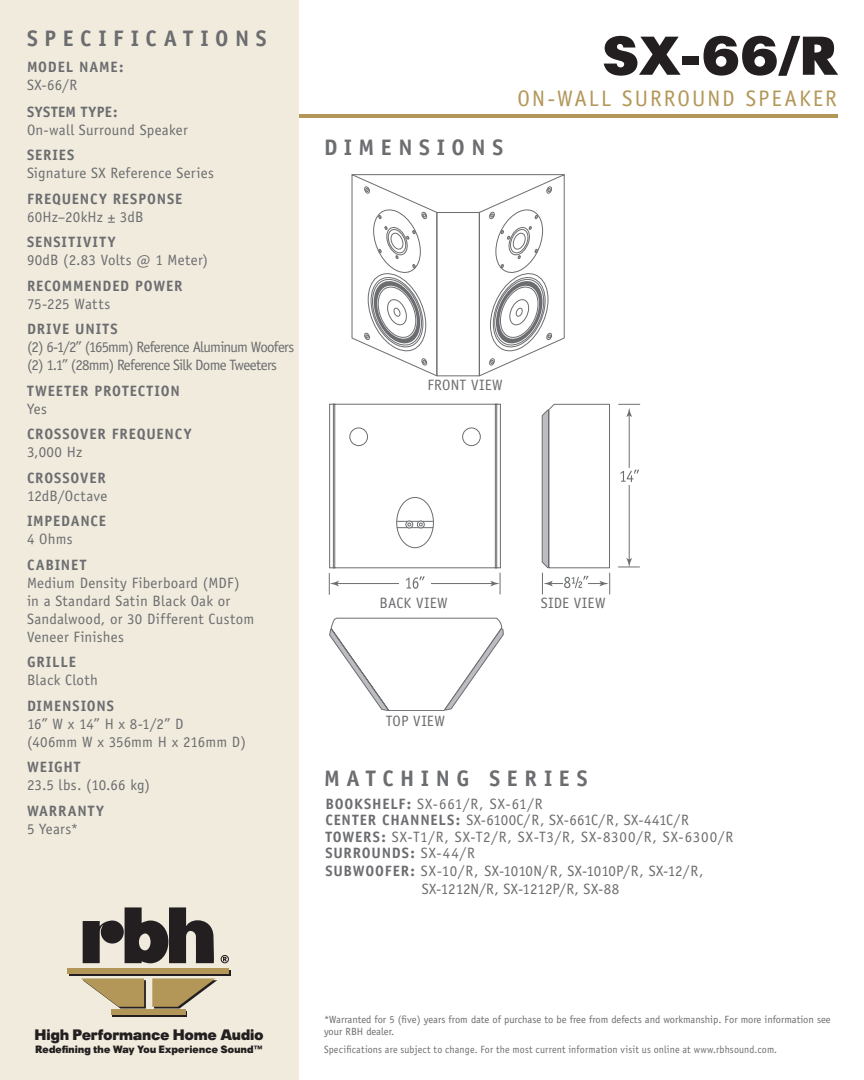
<style>
.page{position:relative;width:864px;height:1080px;background:#fff}
.page>*{position:absolute;margin:0;border:0;box-sizing:border-box;transform-origin:0 0}
.FrontModel{font:900 54px "Plak";color:#231f20}
.BackSpecificationsTi{font:700 22.5px "Officina Sans";letter-spacing:.29em;color:#6c6d70}
.FrontType{font:22.5px "Officina Sans";letter-spacing:.09em;color:#b39758}
.BackTechTxt{font:15px/18px "Officina Sans";letter-spacing:.015em;color:#6c6d70}
.BackTechTxtBd{font:700 15px "Officina Sans";letter-spacing:.055em;color:#6c6d70}
.BackTechTxt-2{font:15px/18px "Officina Sans";letter-spacing:-.05em;color:#6c6d70}
.Tech_Info_Text{font:15px/18px "Officina Sans";letter-spacing:.005em;color:#6c6d70}
.BackTechTxt-3{font:15px "Officina Sans";letter-spacing:.06em;color:#6c6d70}
.Redefining_tag_line{font:900 15px "Plak";letter-spacing:.025em;color:#231f20}
.Tech_Info_Text-2{font:700 15px "Officina Sans";letter-spacing:.03em;color:#6c6d70}
.BackTechTxtBd-2{font:700 15px "Officina Sans";letter-spacing:.075em;color:#6c6d70}
.footnote{font:10.5px/12px "Officina Sans";color:#6c6d70}
.BackPolicyTag{font:10.5px "Officina Sans";letter-spacing:.015em;color:#6c6d70;scale:.95 1}
.Redefining_tag_line-2{font:900 10.5px "Plak";letter-spacing:.03em;color:#231f20}
.s1{font-weight:700}
.s2{font-weight:400}
</style>
<div class="page">
<hr style="left:272px;top:114px;width:566px;height:3px;background:#b39758">
<div style="left:0;top:0;width:298px;height:1080px;background:#f0ebdd"></div>
<div style="left:69px;top:970px;width:162px;height:6px;background:#231f20"></div>
<div style="left:68px;top:968px;width:161px;height:6px;background:#b39758"></div>
<div style="left:113px;top:1011px;width:74px;height:6px;background:#231f20"></div>
<div style="left:111px;top:1010px;width:74px;height:5px;background:#b39758"></div>
<svg style="left:152px;top:978px;width:65px;height:31px"></svg>
<svg style="left:81px;top:978px;width:65px;height:31px"></svg>
<svg style="left:83px;top:907px;width:131px;height:56px"></svg>
<svg style="left:221px;top:955px;width:8px;height:8px"></svg>
<svg style="left:329px;top:617px;width:175px;height:94px"></svg>
<svg style="left:351px;top:174px;width:214px;height:203px"></svg>
<hr style="left:629px;top:415px;width:1px;height:145px;background:#6c6f71">
<svg style="left:619px;top:404px;width:21px;height:13px"></svg>
<svg style="left:618px;top:558px;width:22px;height:10px"></svg>
<div style="left:621px;top:468px;width:17px;height:17px;background:#fff"></div>
<svg style="left:620px;top:470px;width:19px;height:12px"></svg>
<svg style="left:541px;top:403px;width:69px;height:191px"></svg>
<svg style="left:329px;top:403px;width:172px;height:191px"></svg>
<p class="BackSpecificationsTi" style="left:27px;top:24px;width:241px">SPECIFICATIONS</p>
<p class="BackTechTxtBd" style="left:27px;top:57px;width:98px">MODEL NAME:</p>
<p class="BackTechTxt" style="left:27px;top:75px;width:52px">SX-66/R</p>
<p class="Tech_Info_Text-2" style="left:27px;top:102px;width:92px">SYSTEM TYPE:</p>
<p class="BackTechTxt" style="left:27px;top:120px;width:162px">On-wall Surround Speaker</p>
<p class="BackTechTxtBd" style="left:27px;top:146px;width:49px">SERIES</p>
<p class="BackTechTxt" style="left:27px;top:164px;width:189px">Signature SX Reference Series</p>
<p class="BackTechTxtBd" style="left:27px;top:189px;width:157px">FREQUENCY RESPONSE</p>
<p class="BackTechTxt" style="left:27px;top:207px;width:118px">60Hz–20kHz ± 3dB</p>
<p class="BackTechTxtBd-2" style="left:27px;top:233px;width:90px">SENSITIVITY</p>
<p class="BackTechTxt" style="left:27px;top:251px;width:183px">90dB (2.83 Volts @ 1 Meter)</p>
<p class="BackTechTxtBd" style="left:27px;top:276px;width:157px">RECOMMENDED POWER</p>
<p class="BackTechTxt" style="left:27px;top:294px;width:85px">75-225 Watts</p>
<p class="BackTechTxtBd" style="left:27px;top:320px;width:92px">DRIVE UNITS</p>
<p class="BackTechTxt-2" style="left:27px;top:338px;width:269px">(2) 6-1/2” (165mm) Reference Aluminum Woofers (2) 1.1” (28mm) Reference Silk Dome Tweeters</p>
<p class="BackTechTxtBd" style="left:27px;top:381px;width:154px">TWEETER PROTECTION</p>
<p class="BackTechTxt" style="left:27px;top:399px;width:21px">Yes</p>
<p class="BackTechTxtBd" style="left:27px;top:425px;width:166px">CROSSOVER FREQUENCY</p>
<p class="BackTechTxt" style="left:27px;top:443px;width:57px">3,000 Hz</p>
<p class="BackTechTxtBd" style="left:27px;top:468px;width:80px">CROSSOVER</p>
<p class="BackTechTxt" style="left:27px;top:486px;width:82px">12dB/Octave</p>
<p class="BackTechTxtBd" style="left:27px;top:512px;width:81px">IMPEDANCE</p>
<p class="BackTechTxt" style="left:27px;top:530px;width:47px">4 Ohms</p>
<p class="BackTechTxtBd" style="left:27px;top:555px;width:61px">CABINET</p>
<p class="BackTechTxt" style="left:27px;top:573px;width:229px">Medium Density Fiberboard (MDF) in a Standard Satin Black Oak or<br>Sandalwood, or 30 Different Custom<br>Veneer Finishes</p>
<p class="BackTechTxtBd" style="left:27px;top:653px;width:51px">GRILLE</p>
<p class="BackTechTxt" style="left:27px;top:671px;width:72px">Black Cloth</p>
<p class="BackTechTxtBd" style="left:27px;top:696px;width:89px">DIMENSIONS</p>
<p class="Tech_Info_Text" style="left:27px;top:714px;width:221px">16” W x 14” H x 8-1/2” D<br>(406mm W x 356mm H x 216mm D)</p>
<p class="BackTechTxtBd" style="left:27px;top:758px;width:55px">WEIGHT</p>
<p class="Tech_Info_Text" style="left:27px;top:776px;width:125px">23.5 lbs. (10.66 kg)</p>
<p class="BackTechTxtBd" style="left:27px;top:801px;width:79px">WARRANTY</p>
<p class="Tech_Info_Text" style="left:27px;top:819px;width:53px">5 Years*</p>
<p class="BackSpecificationsTi" style="left:324px;top:133px;width:181px">DIMENSIONS</p>
<p class="FrontModel" style="left:603px;top:24px;width:235px">SX-66/R</p>
<p class="FrontType" style="left:518px;top:85px;width:321px">ON-WALL SURROUND SPEAKER</p>
<p class="BackTechTxt" style="left:427px;top:376px;width:77px">FRONT VIEW</p>
<p class="BackTechTxt" style="left:380px;top:594px;width:70px">BACK VIEW</p>
<p class="BackTechTxt" style="left:386px;top:712px;width:61px">TOP VIEW</p>
<p class="BackTechTxt" style="left:541px;top:594px;width:66px">SIDE VIEW</p>
<p class="BackSpecificationsTi" style="left:324px;top:765px;width:265px">MATCHING SERIES</p>
<p class="BackTechTxt" style="left:325px;top:795px;width:219px"><span class="s1">BOOKSHELF:</span> SX-661/R, SX-61/R</p>
<p class="BackTechTxt" style="left:325px;top:811px;width:365px"><span class="s1">CENTER CHANNELS:</span> SX-6100C/R, SX-661C/R, SX-441C/R</p>
<p class="BackTechTxt-3" style="left:325px;top:828px;width:409px"><span class="s1">TOWERS:</span> SX-T1/R, SX-T2/R, SX-T3/R, SX-8300/R, SX-6300/R</p>
<p class="BackTechTxtBd" style="left:325px;top:844px;width:151px">SURROUNDS: <span class="s2">SX-44/R</span></p>
<p class="BackTechTxt" style="left:422px;top:862px;width:283px;text-indent:-96px"><span class="s1">SUBWOOFER:</span> SX-10/R, SX-1010N/R, SX-1010P/R, SX-12/R,<br>SX-1212N/R, SX-1212P/R, SX-88</p>
<p class="Redefining_tag_line" style="left:35px;top:1026px;width:230px">High Performance Home Audio</p>
<p class="Redefining_tag_line-2" style="left:35px;top:1043px;width:229px">Redefining the Way You Experience Sound™</p>
<p class="footnote" style="left:324px;top:1013px;width:508px">*Warranted for 5 (five) years from date of purchase to be free from defects and workmanship. For more information see your RBH dealer.</p>
<p class="BackPolicyTag" style="left:324px;top:1043px;width:479px">Specifications are subject to change. For the most current information visit us online at www.rbhsound.com.</p>
</div>
